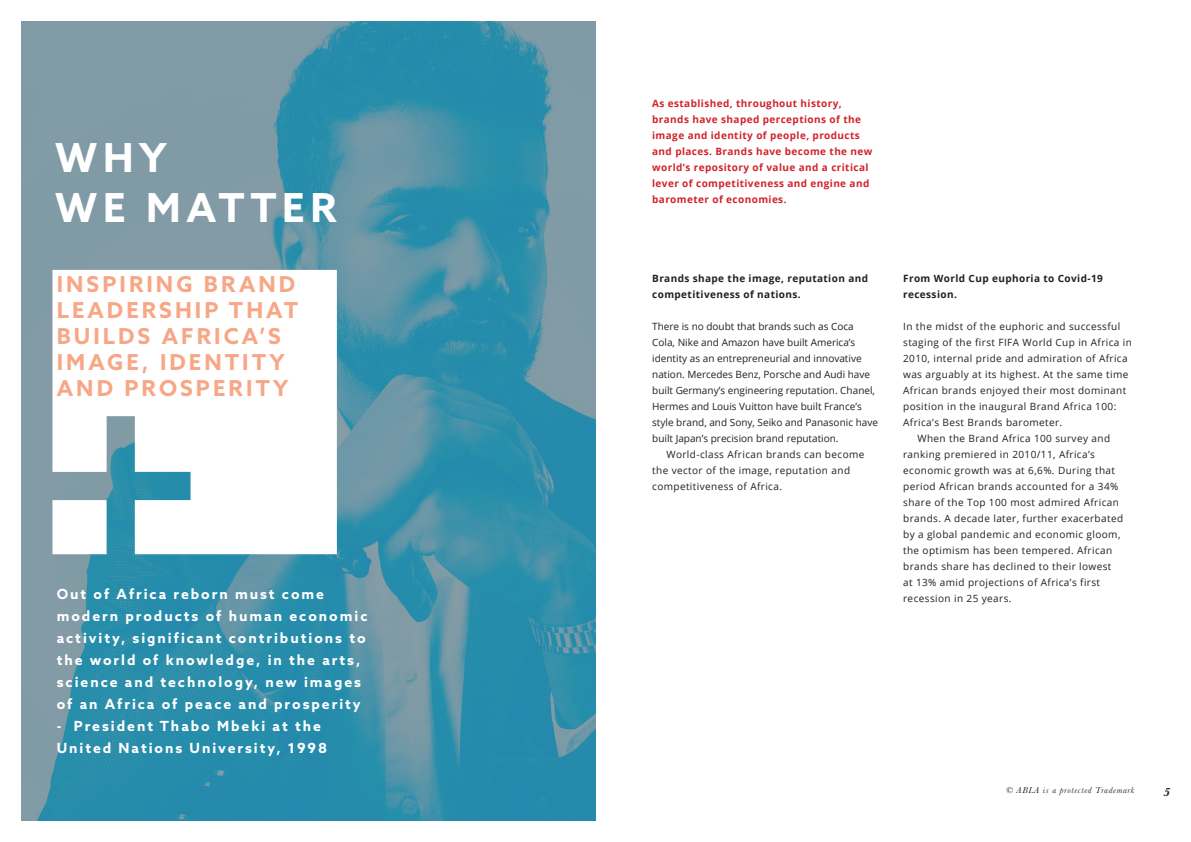
<style>
.page{position:relative;width:1191px;height:842px;background:#fff}
.page>*{position:absolute;margin:0;border:0;box-sizing:border-box;transform-origin:0 0}
.t1{font:700 40px "Azo Sans";letter-spacing:.14em;color:#fff}
.t2{font:700 22px/26px "Azo Sans";letter-spacing:.14em;color:#f8a786}
.t3{font:700 14px/22px "Azo Sans";letter-spacing:.14em;color:#fff}
.t4{font:italic 700 12px "Baskerville";color:#231f20}
.t5{font:10px/16px "Open Sans";letter-spacing:.04em;color:#231f20}
.t6{font:10px/16px "Open Sans";color:#231f20}
.t7{font:700 10px/16px "Open Sans";letter-spacing:.04em;color:#d1232a}
.t8{font:700 10px/16px "Open Sans";letter-spacing:.04em;color:#231f20}
.t9{font:italic 9px "Baskerville";letter-spacing:.08em;color:#231f20}
</style>
<div class="page">
<img style="left:21px;top:21px;width:574px;height:800px">
<svg style="left:52px;top:270px;width:285px;height:284px"></svg>
<p class="t1" style="left:55px;top:131px;width:113px">WHY</p>
<p class="t1" style="left:55px;top:181px;width:283px">WE MATTER</p>
<p class="t2" style="left:57px;top:270px;width:243px">INSPIRING BRAND<br>LEADERSHIP THAT<br>BUILDS AFRICA’S</p>
<p class="t2" style="left:57px;top:348px;width:229px">IMAGE, IDENTITY</p>
<p class="t2" style="left:57px;top:374px;width:233px">AND PROSPERITY</p>
<p class="t3" style="left:57px;top:583px;width:312px">Out of Africa reborn must come modern products of human economic activity, significant contributions to the world of knowledge, in the arts, science and technology, new images of an Africa of peace and prosperity</p>
<p class="t3" style="left:57px;top:715px;width:272px">- President Thabo Mbeki at the<br>United Nations University, 1998</p>
<p class="t7" style="left:652px;top:95px;width:222px">As established, throughout history, brands have shaped perceptions of the image and identity of people, products and places. Brands have become the new world’s repository of value and a critical lever of competitiveness and engine and barometer of economies.</p>
<p class="t8" style="left:652px;top:270px;width:217px">Brands shape the image, reputation and competitiveness of nations.</p>
<p class="t6" style="left:652px;top:318px;width:227px">There is no doubt that brands such as Coca Cola, Nike and Amazon have built America’s identity as an entrepreneurial and innovative nation. Mercedes Benz, Porsche and Audi have built Germany’s engineering reputation. Chanel, Hermes and Louis Vuitton have built France’s style brand, and Sony, Seiko and Panasonic have built Japan’s precision brand reputation.</p>
<p class="t5" style="left:652px;top:446px;width:214px;text-indent:14px">World-class African brands can become the vector of the image, reputation and competitiveness of Africa.</p>
<p class="t8" style="left:903px;top:270px;width:201px">From World Cup euphoria to Covid-19 recession.</p>
<p class="t5" style="left:903px;top:318px;width:230px">In the midst of the euphoric and successful staging of the first FIFA World Cup in Africa in 2010, internal pride and admiration of Africa was arguably at its highest. At the same time African brands enjoyed their most dominant position in the inaugural Brand Africa 100:<br>Africa’s Best Brands barometer.</p>
<p class="t5" style="left:903px;top:430px;width:221px;text-indent:14px">When the Brand Africa 100 survey and ranking premiered in 2010/11, Africa’s economic growth was at 6,6%. During that period African brands accounted for a 34% share of the Top 100 most admired African brands. A decade later, further exacerbated by a global pandemic and economic gloom, the optimism has been tempered. African brands share has declined to their lowest at 13% amid projections of Africa’s first recession in 25 years.</p>
<p class="t9" style="left:1006px;top:784px;width:130px">© ABLA is a protected Trademark</p>
<p class="t4" style="left:1163px;top:784px;width:8px">5</p>
</div>
